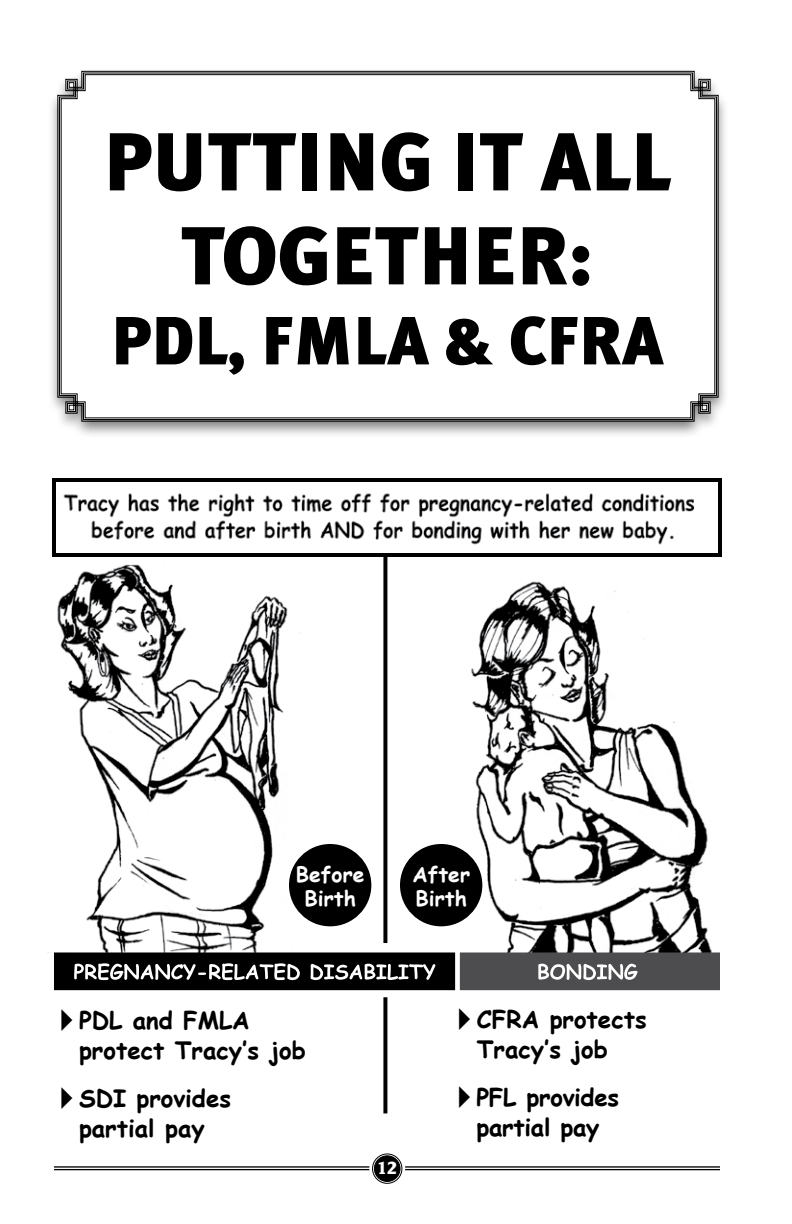
<style>
.page{position:relative;width:792px;height:1224px;background:#fff}
.page>*{position:absolute;margin:0;border:0;box-sizing:border-box;transform-origin:0 0}
.t1{font:900 82px/94px "Meta Plus";color:#000;text-align:right}
.t2{font:900 68px "Meta Plus";color:#000}
.t3{font:700 24px/30px "Comic Sans MS";color:#000}
.t4{font:700 21px/24px "Comic Sans MS";color:#fff;text-align:center}
.t5{font:700 18px "Clearface Gothic LH";color:#fff}
.s1{font-family:"European Pi Three";font-weight:400;font-size:25px}
</style>
<div class="page">
<hr style="left:54px;top:1166px;width:666px;height:2px;background:#000">
<hr style="left:54px;top:1169px;width:666px;height:1px;background:#000">
<svg style="left:372px;top:1154px;width:30px;height:30px"></svg>
<div style="left:369px;top:1151px;width:36px;height:36px;border:6px solid #fff;border-radius:50%"></div>
<div style="left:374px;top:1156px;width:26px;height:25px;background:#000;border-radius:50%"></div>
<div style="left:372px;top:1153px;width:30px;height:31px;border:1px solid #000;border-radius:50%"></div>
<div style="left:374px;top:1155px;width:27px;height:27px;border:1px solid #000;border-radius:50%"></div>
<img style="left:47px;top:564px;width:316px;height:389px">
<div style="left:47px;top:67px;width:682px;height:372px;background:#000;opacity:.5"></div>
<svg style="left:60px;top:74px;width:656px;height:345px"></svg>
<img style="left:412px;top:581px;width:308px;height:393px">
<svg style="left:383px;top:557px;width:4px;height:386px;background:#1b1b1b"></svg>
<svg style="left:383px;top:997px;width:4px;height:116px"></svg>
<div style="left:54px;top:953px;width:401px;height:37px;background:#000"></div>
<div style="left:460px;top:953px;width:260px;height:37px;background:#4d4d4f"></div>
<svg style="left:74px;top:963px;width:226px;height:17px"></svg>
<svg style="left:311px;top:964px;width:124px;height:16px"></svg>
<svg style="left:538px;top:964px;width:100px;height:16px"></svg>
<div style="left:290px;top:845px;width:80px;height:80px;background:#000;border-radius:50%"></div>
<div style="left:289px;top:844px;width:82px;height:82px;border:2px solid #000;border-radius:50%"></div>
<div style="left:401px;top:845px;width:80px;height:80px;background:#000;border-radius:50%"></div>
<div style="left:400px;top:844px;width:82px;height:82px;border:2px solid #000;border-radius:50%"></div>
<img style="left:63px;top:493px;width:632px;height:52px">
<div style="left:52px;top:478px;width:670px;height:79px;border:4px solid #000"></div>
<h1 class="t1" style="left:103px;top:115px;width:491px">PUTTING IT ALL<br>TOGETHER:</h1>
<h2 class="t2" style="left:111px;top:301px;width:509px">PD L, FMLA &amp; CFRA</h2>
<p class="t4" style="left:296px;top:862px;width:70px">Before<br>Birth</p>
<p class="t4" style="left:412px;top:862px;width:59px;text-align:left">After<br>Birth</p>
<p class="t3" style="left:79px;top:1004px;width:228px;text-indent:-19px"><span class="s1">A</span> PDL and FMLA protect Tracy’s job</p>
<p class="t3" style="left:60px;top:1082px;width:172px;text-align:center"><span class="s1">A</span> SDI provides partial pay</p>
<p class="t5" style="left:377px;top:1158px;width:21px">12</p>
<p class="t3" style="left:477px;top:1003px;width:171px;text-indent:-19px"><span class="s1">A</span> CFRA protects<br>Tracy’s job</p>
<p class="t3" style="left:458px;top:1081px;width:163px;text-align:center"><span class="s1">A</span> PFL provides partial pay</p>
</div>
